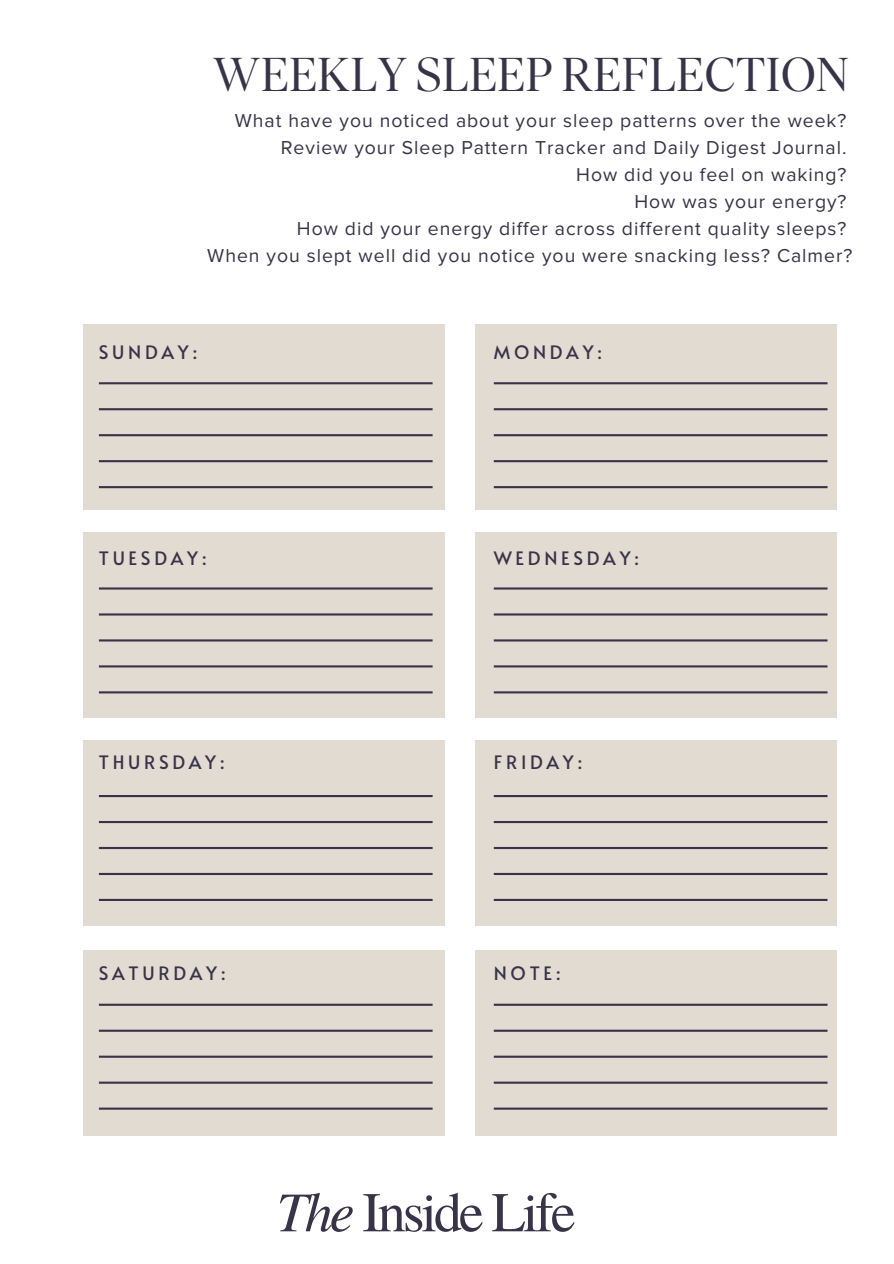
<style>
.page{position:relative;width:894px;height:1264px;background:#fff}
.page>*{position:absolute;margin:0;border:0;box-sizing:border-box;transform-origin:0 0}
.t1{font:56.1px "Te X Gyre Termes";letter-spacing:-.055em;color:#383348}
.t2{font:47.4px "Ivar Display";letter-spacing:.015em;color:#383348}
.t3{font:19.35px "Proxima Nova";letter-spacing:.05em;color:#383348}
.t4{font:18.45px "Alata";letter-spacing:.2em;color:#383348}
.s1{font-style:italic}
</style>
<div class="page">
<div style="left:83px;top:324px;width:361px;height:186px;background:#e1dbd2"></div>
<div style="left:475px;top:324px;width:361px;height:186px;background:#e1dbd2"></div>
<div style="left:83px;top:532px;width:361px;height:186px;background:#e1dbd2"></div>
<div style="left:475px;top:532px;width:361px;height:186px;background:#e1dbd2"></div>
<div style="left:83px;top:740px;width:361px;height:185px;background:#e1dbd2"></div>
<div style="left:475px;top:740px;width:361px;height:185px;background:#e1dbd2"></div>
<div style="left:83px;top:950px;width:361px;height:185px;background:#e1dbd2"></div>
<div style="left:475px;top:950px;width:361px;height:185px;background:#e1dbd2"></div>
<svg style="left:99px;top:382px;width:333px;height:2px"></svg>
<svg style="left:99px;top:408px;width:333px;height:2px"></svg>
<svg style="left:99px;top:434px;width:333px;height:2px"></svg>
<svg style="left:99px;top:460px;width:333px;height:2px"></svg>
<svg style="left:99px;top:486px;width:333px;height:2px"></svg>
<svg style="left:493px;top:382px;width:334px;height:2px"></svg>
<svg style="left:493px;top:408px;width:334px;height:2px"></svg>
<svg style="left:493px;top:434px;width:334px;height:2px"></svg>
<svg style="left:493px;top:460px;width:334px;height:2px"></svg>
<svg style="left:493px;top:486px;width:334px;height:2px"></svg>
<svg style="left:493px;top:587px;width:334px;height:2px"></svg>
<svg style="left:493px;top:613px;width:334px;height:2px"></svg>
<svg style="left:493px;top:639px;width:334px;height:2px"></svg>
<svg style="left:493px;top:665px;width:334px;height:2px"></svg>
<svg style="left:493px;top:691px;width:334px;height:2px"></svg>
<svg style="left:99px;top:587px;width:333px;height:2px"></svg>
<svg style="left:99px;top:613px;width:333px;height:2px"></svg>
<svg style="left:99px;top:639px;width:333px;height:2px"></svg>
<svg style="left:99px;top:665px;width:333px;height:2px"></svg>
<svg style="left:99px;top:691px;width:333px;height:2px"></svg>
<svg style="left:99px;top:795px;width:333px;height:2px"></svg>
<svg style="left:99px;top:821px;width:333px;height:2px"></svg>
<svg style="left:99px;top:847px;width:333px;height:2px"></svg>
<svg style="left:99px;top:872px;width:333px;height:3px"></svg>
<svg style="left:99px;top:898px;width:333px;height:3px"></svg>
<svg style="left:493px;top:795px;width:334px;height:2px"></svg>
<svg style="left:493px;top:821px;width:334px;height:2px"></svg>
<svg style="left:493px;top:847px;width:334px;height:2px"></svg>
<svg style="left:493px;top:872px;width:334px;height:3px"></svg>
<svg style="left:493px;top:898px;width:334px;height:3px"></svg>
<svg style="left:493px;top:1003px;width:334px;height:2px"></svg>
<svg style="left:493px;top:1029px;width:334px;height:2px"></svg>
<svg style="left:493px;top:1055px;width:334px;height:2px"></svg>
<svg style="left:493px;top:1081px;width:334px;height:2px"></svg>
<svg style="left:493px;top:1107px;width:334px;height:2px"></svg>
<svg style="left:99px;top:1003px;width:333px;height:2px"></svg>
<svg style="left:99px;top:1029px;width:333px;height:2px"></svg>
<svg style="left:99px;top:1055px;width:333px;height:2px"></svg>
<svg style="left:99px;top:1081px;width:333px;height:2px"></svg>
<svg style="left:99px;top:1107px;width:333px;height:2px"></svg>
<p class="t2" style="left:213px;top:46px;width:637px">WEEKLY SLEEP REFLECTION</p>
<p class="t3" style="left:235px;top:109px;width:613px">What have you noticed about your sleep patterns over the week?</p>
<p class="t3" style="left:281px;top:136px;width:567px">Review your Sleep Pattern Tracker and Daily Digest Journal.</p>
<p class="t3" style="left:576px;top:163px;width:272px">How did you feel on waking?</p>
<p class="t3" style="left:634px;top:190px;width:213px">How was your energy?</p>
<p class="t3" style="left:297px;top:217px;width:551px">How did your energy differ across different quality sleeps?</p>
<p class="t3" style="left:207px;top:244px;width:646px">When you slept well did you notice you were snacking less? Calmer?</p>
<p class="t4" style="left:99px;top:338px;width:100px">SUNDAY:</p>
<p class="t4" style="left:493px;top:338px;width:110px">MONDAY:</p>
<p class="t4" style="left:99px;top:545px;width:109px">TUESDAY:</p>
<p class="t4" style="left:493px;top:545px;width:147px">WEDNESDAY:</p>
<p class="t4" style="left:99px;top:749px;width:127px">THURSDAY:</p>
<p class="t4" style="left:493px;top:749px;width:90px">FRIDAY:</p>
<p class="t4" style="left:99px;top:959px;width:128px">SATURDAY:</p>
<p class="t4" style="left:493px;top:959px;width:69px">NOTE:</p>
<p class="t1" style="left:276px;top:1172px;width:300px"><span class="s1">The</span> Inside Life</p>
</div>
